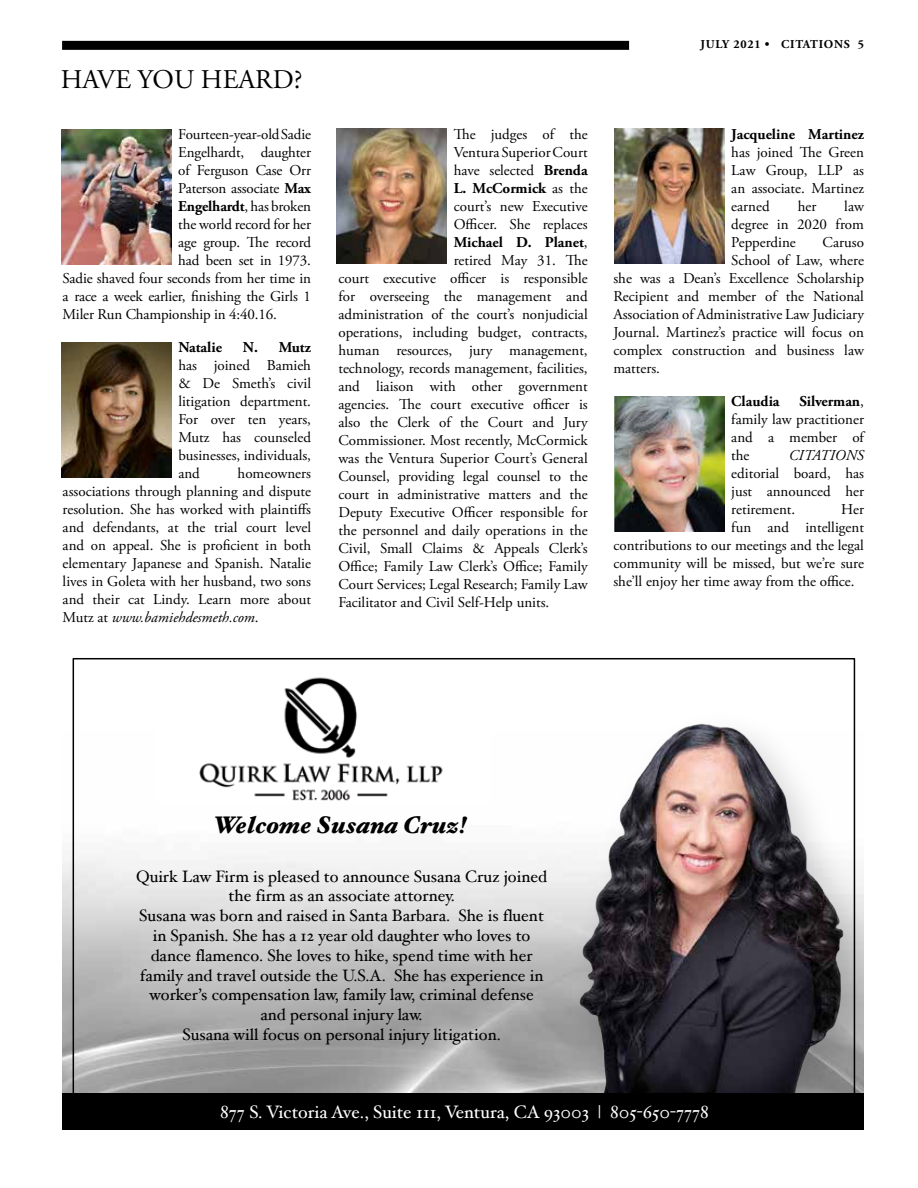
<style>
.page{position:relative;width:918px;height:1188px;background:#fff}
.page>*{position:absolute;margin:0;border:0;box-sizing:border-box;transform-origin:0 0}
.t1{font:27px "Adobe Garamond Pro";color:#000}
.t2{font:italic 900 24px "Hoefler Text";color:#000}
.t3{font:18px "Hoefler Text";color:#fff}
.t4{font:16.5px/19.8px "Hoefler Text";color:#000;text-align:center}
.t5{font:15px/18px "Adobe Garamond Pro";color:#000;text-align:justify}
.t6{font:700 15px "Adobe Garamond Pro";color:#000}
.t7{font:italic 15px "Adobe Garamond Pro";color:#000}
.t8{font:700 12px "Adobe Garamond Pro";letter-spacing:.06em;color:#000}
.s1{font-weight:700}
.s2{font-weight:400}
.s3{font-style:italic}
</style>
<div class="page">
<div style="left:62px;top:41px;width:567px;height:9px;background:#000"></div>
<img style="left:614px;top:128px;width:111px;height:135px">
<img style="left:615px;top:397px;width:110px;height:135px">
<img style="left:62px;top:342px;width:110px;height:135px">
<img style="left:337px;top:128px;width:110px;height:135px">
<img style="left:63px;top:731px;width:489px;height:362px">
<img style="left:569px;top:720px;width:295px;height:373px">
<img style="left:157px;top:677px;width:333px;height:125px">
<div style="left:63px;top:1093px;width:801px;height:37px;background:#000"></div>
<img style="left:62px;top:129px;width:110px;height:135px">
<h1 class="t1" style="left:61px;top:63px;width:243px">HAVE YOU HEARD?</h1>
<p class="t5" style="left:178px;top:126px;width:134px">Fourteen-year-old Sadie</p>
<p class="t5" style="left:178px;top:144px;width:134px">Engelhardt, daughter</p>
<p class="t5" style="left:178px;top:162px;width:134px">of Ferguson Case Orr</p>
<p class="t5" style="left:178px;top:180px;width:134px">Paterson associate <span class="s1">Max</span></p>
<p class="t6" style="left:178px;top:198px;width:134px">Engelhardt<span class="s2">, has broken</span></p>
<p class="t5" style="left:178px;top:216px;width:134px">the world record for her</p>
<p class="t5" style="left:178px;top:234px;width:134px">age group. The record</p>
<p class="t5" style="left:178px;top:252px;width:134px">had been set in 1973.</p>
<p class="t5" style="left:63px;top:270px;width:250px">Sadie shaved four seconds from her time in</p>
<p class="t5" style="left:63px;top:288px;width:250px">a race a week earlier, finishing the Girls 1</p>
<p class="t5" style="left:63px;top:306px;width:216px">Miler Run Championship in 4:40.16.</p>
<p class="t6" style="left:178px;top:339px;width:45px">Natalie</p>
<p class="t6" style="left:243px;top:339px;width:70px">N. Mutz</p>
<p class="t5" style="left:178px;top:357px;width:134px">has joined Bamieh &amp; De Smeth’s civil litigation department.<br>For over ten years, Mutz has counseled businesses, individuals, and</p>
<p class="t5" style="left:63px;top:465px;width:250px;text-indent:175px">homeowners associations through planning and dispute resolution. She has worked with plaintiffs and defendants, at the trial court level and on appeal. She is proficient in both elementary Japanese and Spanish. Natalie lives in Goleta with her husband, two sons and their cat Lindy. Learn more about Mutz at <span class="s3">www.bamiehdesmeth.com</span>.</p>
<p class="t8" style="left:700px;top:38px;width:165px">JULY 2021 • CITATIONS 5</p>
<p class="t5" style="left:454px;top:126px;width:135px">The judges of the</p>
<p class="t5" style="left:454px;top:144px;width:135px">Ventura Superior Court</p>
<p class="t5" style="left:454px;top:162px;width:135px">have selected <span class="s1">Brenda</span></p>
<p class="t6" style="left:454px;top:180px;width:135px">L. McCormick <span class="s2">as the</span></p>
<p class="t5" style="left:454px;top:198px;width:135px">court’s new Executive</p>
<p class="t5" style="left:454px;top:216px;width:135px">Officer. She replaces</p>
<p class="t6" style="left:454px;top:234px;width:135px">Michael D. Planet<span class="s2">,</span></p>
<p class="t5" style="left:454px;top:252px;width:135px">retired May 31. The</p>
<p class="t5" style="left:338px;top:270px;width:251px">court executive officer is responsible</p>
<p class="t5" style="left:338px;top:288px;width:251px">for overseeing the management and</p>
<p class="t5" style="left:338px;top:306px;width:251px">administration of the court’s nonjudicial</p>
<p class="t5" style="left:338px;top:324px;width:251px">operations, including budget, contracts,</p>
<p class="t5" style="left:338px;top:342px;width:251px">human resources, jury management,</p>
<p class="t5" style="left:338px;top:360px;width:251px">technology, records management, facilities,</p>
<p class="t5" style="left:338px;top:378px;width:251px">and liaison with other government</p>
<p class="t5" style="left:338px;top:396px;width:251px">agencies. The court executive officer is</p>
<p class="t5" style="left:338px;top:414px;width:251px">also the Clerk of the Court and Jury</p>
<p class="t5" style="left:338px;top:432px;width:251px">Commissioner. Most recently, McCormick</p>
<p class="t5" style="left:338px;top:450px;width:251px">was the Ventura Superior Court’s General</p>
<p class="t5" style="left:338px;top:468px;width:251px">Counsel, providing legal counsel to the</p>
<p class="t5" style="left:338px;top:486px;width:251px">court in administrative matters and the</p>
<p class="t5" style="left:338px;top:504px;width:251px">Deputy Executive Officer responsible for</p>
<p class="t5" style="left:338px;top:522px;width:251px">the personnel and daily operations in the</p>
<p class="t5" style="left:338px;top:540px;width:251px">Civil, Small Claims &amp; Appeals Clerk’s</p>
<p class="t5" style="left:338px;top:558px;width:251px">Office; Family Law Clerk’s Office; Family</p>
<p class="t5" style="left:338px;top:576px;width:251px">Court Services; Legal Research; Family Law</p>
<p class="t5" style="left:338px;top:594px;width:212px">Facilitator and Civil Self-Help units.</p>
<p class="t6" style="left:731px;top:126px;width:134px">Jacqueline Martinez</p>
<p class="t5" style="left:731px;top:144px;width:134px">has joined The Green Law Group, LLP as an associate. Martinez earned</p>
<p class="t5" style="left:731px;top:198px;width:134px;text-indent:113px">law degree in 2020 from Pepperdine</p>
<p class="t5" style="left:798px;top:198px;width:20px">her</p>
<p class="t5" style="left:823px;top:234px;width:43px">Caruso</p>
<p class="t5" style="left:731px;top:252px;width:134px">School of Law, where</p>
<p class="t5" style="left:613px;top:270px;width:252px">she was a Dean’s Excellence Scholarship</p>
<p class="t5" style="left:613px;top:288px;width:252px">Recipient and member of the National</p>
<p class="t5" style="left:613px;top:306px;width:252px">Association of Administrative Law Judiciary</p>
<p class="t5" style="left:613px;top:324px;width:252px">Journal. Martinez’s practice will focus on</p>
<p class="t5" style="left:613px;top:342px;width:252px">complex construction and business law</p>
<p class="t5" style="left:613px;top:360px;width:48px">matters.</p>
<p class="t6" style="left:731px;top:393px;width:50px">Claudia</p>
<p class="t5" style="left:731px;top:393px;width:134px;text-indent:68px"><span class="s1">Silverman</span>, family law practitioner and a member of the</p>
<p class="t7" style="left:789px;top:446px;width:77px">CITATIONS</p>
<p class="t5" style="left:731px;top:465px;width:134px">editorial board, has just announced her retirement.</p>
<p class="t5" style="left:841px;top:501px;width:24px">Her</p>
<p class="t5" style="left:731px;top:519px;width:134px">fun and intelligent</p>
<p class="t5" style="left:613px;top:537px;width:252px">contributions to our meetings and the legal</p>
<p class="t5" style="left:613px;top:555px;width:252px">community will be missed, but we’re sure</p>
<p class="t5" style="left:613px;top:573px;width:243px">she’ll enjoy her time away from the office.</p>
<h2 class="t2" style="left:213px;top:811px;width:256px">Welcome Susana Cruz!</h2>
<p class="t4" style="left:136px;top:866px;width:413px">Quirk Law Firm is pleased to announce Susana Cruz joined the firm as an associate attorney.<br>Susana was born and raised in Santa Barbara. She is fluent in Spanish. She has a 12 year old daughter who loves to dance flamenco. She loves to hike, spend time with her family and travel outside the U.S.A. She has experience in worker’s compensation law, family law, criminal defense and personal injury law.<br>Susana will focus on personal injury litigation.</p>
<p class="t3" style="left:220px;top:1101px;width:490px">877 S. Victoria Ave., Suite 111, Ventura, CA 93003 | 805-650-7778</p>
</div>
